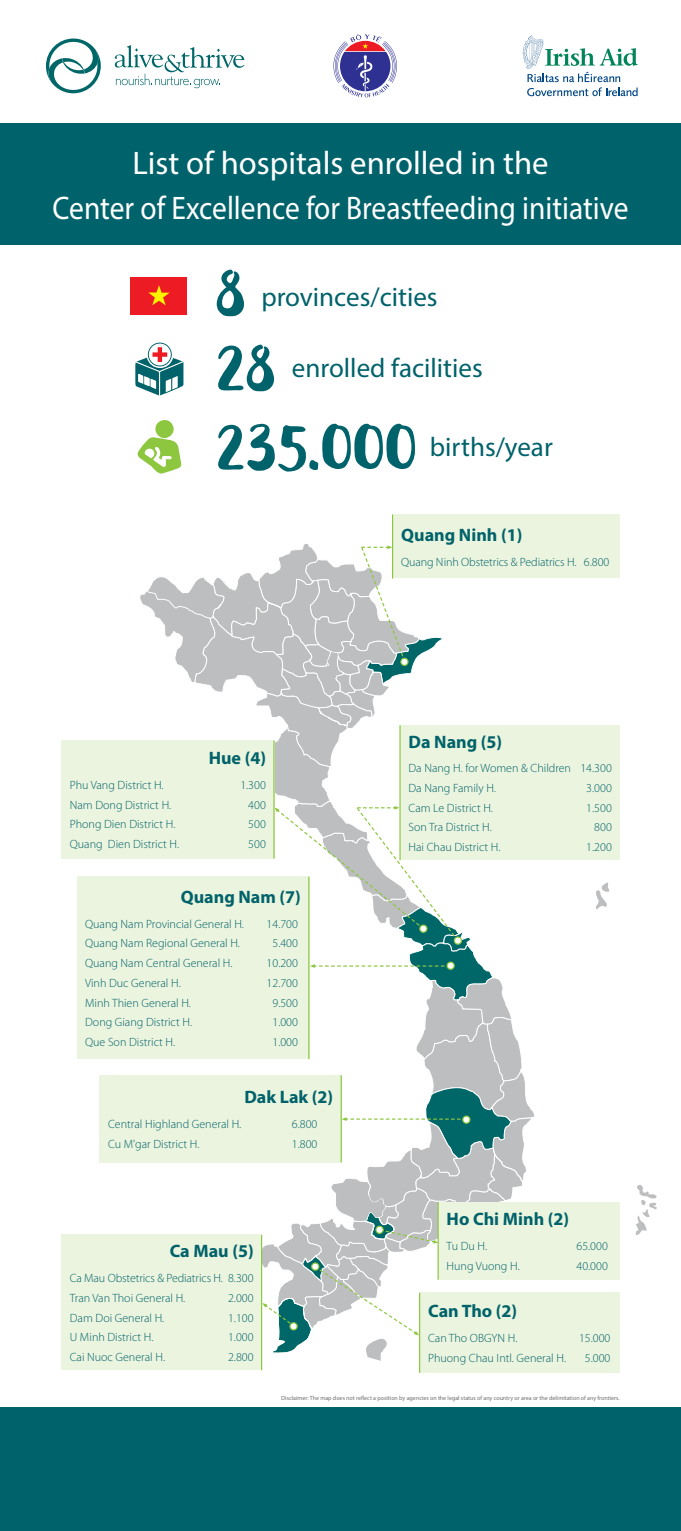
<style>
.page{position:relative;width:681px;height:1531px;background:#fff}
.page>*{position:absolute;margin:0;border:0;box-sizing:border-box;transform-origin:0 0}
.t1{font:58.95px/79.2px "VL Fonderful";color:#00626a}
.t2{font:32.7px/45px "Myriad Pro";color:#fff;text-align:center}
.t3{font:27px "Myriad Pro";color:#00626a}
.t4{font:700 18px "Myriad Pro";color:#00626a}
.t5{font:300 12px/19.7px "Myriad Pro";color:#00626a}
.t6{font:6px "Myriad Pro";color:#6d6f71}
.s1{font-family:"VL Fonderful";font-size:58.95px}
</style>
<div class="page">
<div style="left:0;top:1407px;width:680px;height:124px;background:#00626a"></div>
<div style="left:0;top:123px;width:680px;height:122px;background:#00626a"></div>
<svg style="left:333px;top:34px;width:64px;height:63px"></svg>
<svg style="left:522px;top:36px;width:115px;height:60px"></svg>
<svg style="left:115px;top:45px;width:129px;height:43px"></svg>
<svg style="left:46px;top:39px;width:55px;height:54px"></svg>
<svg style="left:635px;top:1184px;width:21px;height:51px"></svg>
<svg style="left:596px;top:882px;width:13px;height:27px"></svg>
<div style="left:392px;top:514px;width:227px;height:64px;background:#ebf4de"></div>
<hr style="left:392px;top:514px;width:1px;height:64px;background:#8dc73f">
<div style="left:400px;top:725px;width:219px;height:135px;background:#ebf4de"></div>
<div style="left:438px;top:1202px;width:181px;height:77px;background:#ebf4de"></div>
<div style="left:419px;top:1292px;width:200px;height:80px;background:#ebf4de"></div>
<hr style="left:419px;top:1293px;width:1px;height:80px;background:#8dc73f">
<div style="left:99px;top:1075px;width:242px;height:87px;background:#ebf4de"></div>
<div style="left:61px;top:740px;width:213px;height:118px;background:#ebf4de"></div>
<div style="left:61px;top:1235px;width:201px;height:135px;background:#ebf4de"></div>
<hr style="left:261px;top:1235px;width:1px;height:135px;background:#8dc73f">
<div style="left:77px;top:876px;width:232px;height:183px;background:#ebf4de"></div>
<svg style="left:138px;top:543px;width:397px;height:818px"></svg>
<svg style="left:137px;top:420px;width:44px;height:54px"></svg>
<svg style="left:135px;top:343px;width:49px;height:52px"></svg>
<div style="left:400px;top:658px;width:8px;height:7px;background:#fff;border-radius:50%"></div>
<div style="left:400px;top:658px;width:8px;height:8px;border:1px solid #8dc73f;border-radius:50%"></div>
<div style="left:131px;top:277px;width:56px;height:38px;background:#ed1c24"></div>
<svg style="left:148px;top:285px;width:21px;height:20px"></svg>
<div style="left:290px;top:1323px;width:7px;height:7px;background:#fff;border-radius:50%"></div>
<div style="left:289px;top:1322px;width:8px;height:8px;border:1px solid #8dc73f;border-radius:50%"></div>
<h2 class="t2" style="left:52px;top:140px;width:577px">List of hospitals enrolled in the<br>Center of Excellence for Breastfeeding initiative</h2>
<h3 class="t3" style="left:215px;top:280px;width:224px"><span class="s1">8</span> provinces/cities</h3>
<h1 class="t1" style="left:215px;top:326px;width:202px">28<br>235.000</h1>
<h3 class="t3" style="left:292px;top:351px;width:192px">enrolled facilities</h3>
<h3 class="t3" style="left:429px;top:430px;width:124px">births/year</h3>
<h3 class="t4" style="left:208px;top:746px;width:59px">Hue (4)</h3>
<p class="t5" style="left:70px;top:775px;width:95px">Phu Vang District H.</p>
<p class="t5" style="left:240px;top:775px;width:27px">1.300</p>
<p class="t5" style="left:70px;top:795px;width:103px">Nam Dong District H.</p>
<p class="t5" style="left:248px;top:795px;width:19px">400</p>
<p class="t5" style="left:70px;top:814px;width:107px">Phong Dien District H.</p>
<p class="t5" style="left:248px;top:814px;width:19px">500</p>
<p class="t5" style="left:70px;top:834px;width:111px">Quang Dien District H.</p>
<p class="t5" style="left:248px;top:834px;width:19px">500</p>
<h3 class="t4" style="left:181px;top:885px;width:122px">Quang Nam (7)</h3>
<p class="t5" style="left:85px;top:914px;width:160px">Quang Nam Provincial General H.</p>
<p class="t5" style="left:266px;top:914px;width:33px">14.700</p>
<p class="t5" style="left:85px;top:933px;width:156px">Quang Nam Regional General H.</p>
<p class="t5" style="left:272px;top:933px;width:27px">5.400</p>
<p class="t5" style="left:85px;top:953px;width:149px">Quang Nam Central General H.</p>
<p class="t5" style="left:266px;top:953px;width:33px">10.200</p>
<p class="t5" style="left:85px;top:973px;width:97px">Vinh Duc General H.</p>
<p class="t5" style="left:266px;top:973px;width:33px">12.700</p>
<p class="t5" style="left:85px;top:992px;width:107px">Minh Thien General H.</p>
<p class="t5" style="left:272px;top:992px;width:27px">9.500</p>
<p class="t5" style="left:85px;top:1012px;width:108px">Dong Giang District H.</p>
<p class="t5" style="left:272px;top:1012px;width:27px">1.000</p>
<p class="t5" style="left:85px;top:1032px;width:91px">Que Son District H.</p>
<p class="t5" style="left:272px;top:1032px;width:27px">1.000</p>
<h3 class="t4" style="left:244px;top:1085px;width:90px">Dak Lak (2)</h3>
<p class="t5" style="left:108px;top:1114px;width:135px">Central Highland General H.</p>
<p class="t5" style="left:292px;top:1114px;width:27px">6.800</p>
<p class="t5" style="left:108px;top:1134px;width:93px">Cu M'gar District H.</p>
<p class="t5" style="left:292px;top:1134px;width:27px">1.800</p>
<h3 class="t4" style="left:170px;top:1239px;width:85px">Ca Mau (5)</h3>
<p class="t5" style="left:70px;top:1268px;width:185px">Ca Mau Obstetrics &amp; Pediatrics H. 8.300<br>Tran Van Thoi General H.</p>
<p class="t5" style="left:228px;top:1288px;width:27px">2.000</p>
<p class="t5" style="left:70px;top:1307px;width:96px">Dam Doi General H.</p>
<p class="t5" style="left:228px;top:1307px;width:27px">1.100</p>
<p class="t5" style="left:70px;top:1327px;width:85px">U Minh District H.</p>
<p class="t5" style="left:228px;top:1327px;width:27px">1.000</p>
<p class="t5" style="left:70px;top:1347px;width:97px">Cai Nuoc General H.</p>
<p class="t5" style="left:228px;top:1347px;width:27px">2.800</p>
<h3 class="t4" style="left:401px;top:523px;width:123px">Quang Ninh (1)</h3>
<p class="t5" style="left:401px;top:552px;width:210px">Quang Ninh Obstetrics &amp; Pediatrics H. 6.800</p>
<h3 class="t4" style="left:408px;top:730px;width:95px">Da Nang (5)</h3>
<p class="t5" style="left:408px;top:758px;width:205px">Da Nang H. for Women &amp; Children 14.300<br>Da Nang Family H.</p>
<p class="t5" style="left:586px;top:778px;width:27px">3.000</p>
<p class="t5" style="left:408px;top:798px;width:86px">Cam Le District H.</p>
<p class="t5" style="left:586px;top:798px;width:27px">1.500</p>
<p class="t5" style="left:408px;top:817px;width:85px">Son Tra District H.</p>
<p class="t5" style="left:594px;top:817px;width:19px">800</p>
<p class="t5" style="left:408px;top:837px;width:93px">Hai Chau District H.</p>
<p class="t5" style="left:586px;top:837px;width:27px">1.200</p>
<h3 class="t4" style="left:446px;top:1207px;width:124px">Ho Chi Minh (2)</h3>
<p class="t5" style="left:446px;top:1236px;width:42px">Tu Du H.</p>
<p class="t5" style="left:576px;top:1236px;width:33px">65.000</p>
<p class="t5" style="left:446px;top:1255px;width:75px">Hung Vuong H.</p>
<p class="t5" style="left:576px;top:1255px;width:33px">40.000</p>
<h3 class="t4" style="left:428px;top:1299px;width:91px">Can Tho (2)</h3>
<p class="t5" style="left:428px;top:1328px;width:91px">Can Tho OBGYN H.</p>
<p class="t5" style="left:578px;top:1328px;width:33px">15.000</p>
<p class="t5" style="left:428px;top:1347px;width:139px">Phuong Chau Intl. General H.</p>
<p class="t5" style="left:584px;top:1347px;width:27px">5.000</p>
<p class="t6" style="left:281px;top:1394px;width:340px">Disclaimer: The map does not reflect a position by agencies on the legal status of any country or area or the delimitation of any frontiers.</p>
</div>
